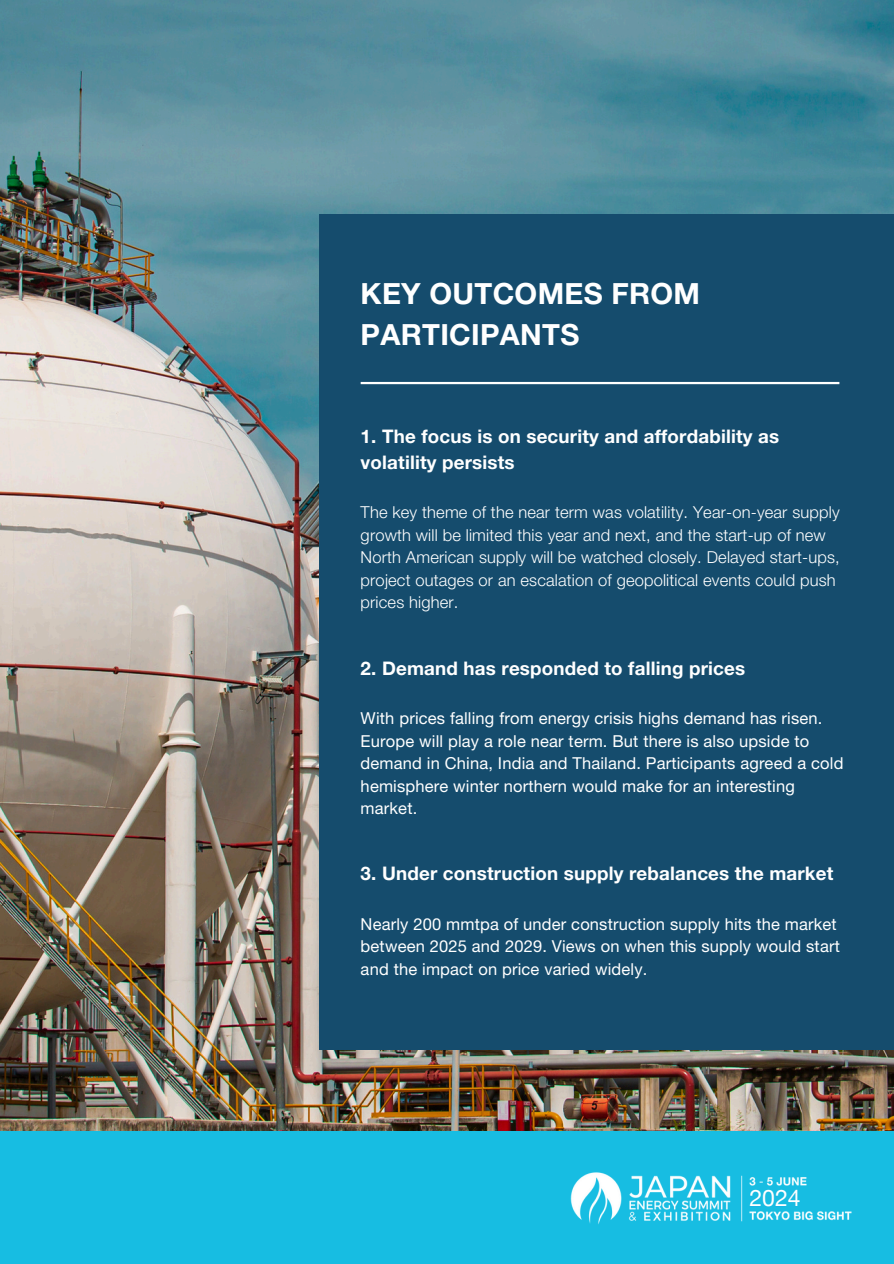
<style>
.page{position:relative;width:894px;height:1264px;background:#fff}
.page>*{position:absolute;margin:0;border:0;box-sizing:border-box;transform-origin:0 0}
.t1{font:700 29.25px/40.5px "Helvetica Neue LT Std";letter-spacing:.01em;color:#fff}
.t2{font:22.95px "Helvetica Neue";color:#fff}
.t3{font:700 18.75px/25.8px "Helvetica Neue LT Std";letter-spacing:.01em;color:#fff}
.t4{font:16.5px/22.5px "Helvetica Neue LT Std";letter-spacing:.01em;color:#fff}
.t5{font:300 16.5px/22.5px "Helvetica Neue LT Std";letter-spacing:.01em;color:#fff}
</style>
<div class="page">
<img style="left:0;top:0;width:893px;height:1131px">
<div style="left:319px;top:214px;width:574px;height:835px;background:#154c6d"></div>
<hr style="left:360px;top:382px;width:479px;height:2px;background:#fff">
<div style="left:0;top:1131px;width:893px;height:132px;background:#17bde2"></div>
<img style="left:570px;top:1172px;width:280px;height:52px">
<h1 class="t1" style="left:360px;top:278px;width:341px">KEY OUTCOMES FROM<br>PARTICIPANTS</h1>
<h3 class="t3" style="left:360px;top:426px;width:420px">1. The focus is on security and affordability as volatility persists</h3>
<p class="t5" style="left:360px;top:503px;width:480px">The key theme of the near term was volatility. Year-on-year supply growth will be limited this year and next, and the start-up of new North American supply will be watched closely. Delayed start-ups, project outages or an escalation of geopolitical events could push prices higher.</p>
<h3 class="t3" style="left:360px;top:657px;width:386px">2. Demand has responded to falling prices</h3>
<p class="t4" style="left:360px;top:709px;width:484px">With prices falling from energy crisis highs demand has risen.<br>Europe will play a role near term. But there is also upside to demand in China, India and Thailand. Participants agreed a cold hemisphere winter northern would make for an interesting market.</p>
<p class="t3" style="left:360px;top:863px;width:474px">3. Under construction supply rebalances the market</p>
<h2 class="t4" style="left:360px;top:915px;width:480px">Nearly 200 mmtpa of under construction supply hits the market between 2025 and 2029. Views on when this supply would start and the impact on price varied widely.</h2>
<p class="t2" style="left:749px;top:1183px;width:53px">2024</p>
</div>
